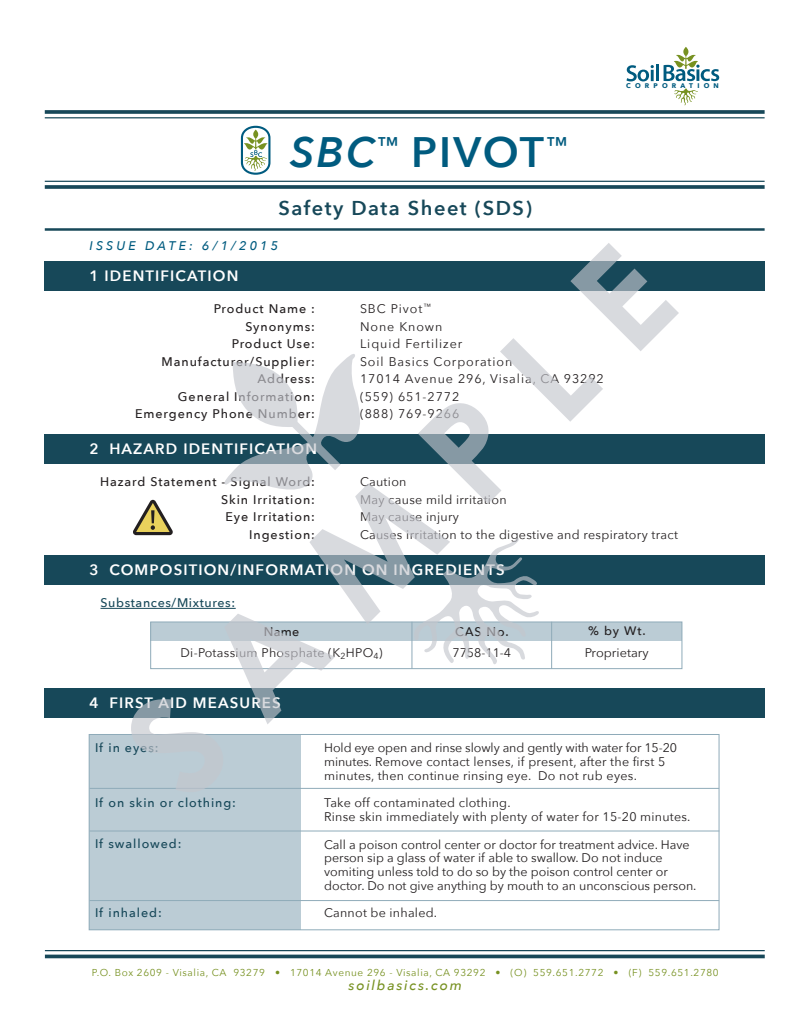
<style>
.page{position:relative;width:810px;height:1035px;background:#fff}
.page>*{position:absolute;margin:0;border:0;box-sizing:border-box;transform-origin:0 0}
.t1{font:600 42.5px "Avenir Next";letter-spacing:.045em;color:#005b7f}
.t2{font:600 20px "Avenir Next";letter-spacing:.075em;color:#174859}
.t3{font:600 15px "Avenir Next";letter-spacing:.075em;color:#fff}
.t4{font:italic 500 13.75px "Avenir Next";letter-spacing:.125em;color:#779121}
.t5{font:12.5px/17.5px "Avenir Next";letter-spacing:.02em;color:#231f20}
.t6{font:12.5px/13.8px "Avenir Next";color:#231f20}
.t7{font:500 12.5px/17.5px "Avenir Next";letter-spacing:.075em;color:#231f20;text-align:right}
.t8{font:12.5px/17.5px "Avenir Next";letter-spacing:.075em;color:#231f20}
.t9{font:500 12.5px "Avenir Next";letter-spacing:.075em;color:#174859}
.t10{font:500 12.5px "Avenir Next";letter-spacing:.05em;color:#174859}
.t11{font:italic 500 12.5px "Avenir Next";letter-spacing:.25em;color:#005b7f}
.t12{font:500 12.25px "Avenir Next";color:#231f20}
.t13{font:10px "Avenir Next";letter-spacing:.065em;color:#779121}
.t14{font:700 6.75px "Avenir Next";letter-spacing:.62em;color:#005b7f}
.s1{font-style:italic}
.s2{font-weight:500}
</style>
<div class="page">
<svg style="left:45px;top:110px;width:720px;height:4px;background:#285665"></svg>
<hr style="left:45px;top:117px;width:720px;height:1px;background:#174859">
<hr style="left:45px;top:228px;width:720px;height:3px;background:#174859">
<svg style="left:45px;top:185px;width:720px;height:4px;background:#295665"></svg>
<hr style="left:45px;top:181px;width:720px;height:1px;background:#174859">
<hr style="left:45px;top:955px;width:720px;height:3px;background:#174859">
<hr style="left:45px;top:950px;width:720px;height:1px;background:#174859">
<svg style="left:627px;top:65px;width:27px;height:16px"></svg>
<hr style="left:656px;top:65px;width:3px;height:16px;background:#005b7f">
<svg style="left:664px;top:47px;width:55px;height:34px"></svg>
<svg style="left:674px;top:89px;width:24px;height:17px"></svg>
<div style="left:45px;top:261px;width:720px;height:30px;background:#174859"></div>
<div style="left:45px;top:435px;width:720px;height:29px;background:#174859"></div>
<div style="left:45px;top:555px;width:720px;height:30px;background:#174859"></div>
<div style="left:45px;top:689px;width:720px;height:29px;background:#174859"></div>
<svg style="left:240px;top:125px;width:31px;height:50px"></svg>
<hr style="left:100px;top:608px;width:136px;height:1px;background:#174859">
<div style="left:89px;top:734px;width:212px;height:196px;background:#bbccd5"></div>
<hr style="left:90px;top:788px;width:629px;height:1px;background:#8fabb9">
<hr style="left:90px;top:831px;width:629px;height:1px;background:#8fabb9">
<hr style="left:90px;top:900px;width:629px;height:1px;background:#8fabb9">
<svg style="left:131px;top:243px;width:548px;height:546px"></svg>
<h1 class="t1" style="left:290px;top:115px;width:279px"><span class="s1">SBC</span><sup>™</sup> PIVOT<sup>™</sup></h1>
<h2 class="t2" style="left:278px;top:191px;width:255px">Safety Data Sheet (SDS)</h2>
<p class="t11" style="left:90px;top:235px;width:190px">ISSUE DATE: 6/1/2015</p>
<p class="t3" style="left:89px;top:263px;width:151px">1 IDENTIFICATION</p>
<p class="t7" style="left:135px;top:300px;width:181px">Product Name :<br>Synonyms:<br>Product Use:<br>Manufacturer/Supplier:<br>Address:<br>General Information:<br>Emergency Phone Number:</p>
<p class="t8" style="left:360px;top:299px;width:245px">SBC Pivot<sup>™<br></sup>None Known<br>Liquid Fertilizer<br>Soil Basics Corporation<br>17014 Avenue 296, Visalia, CA 93292 (559) 651-2772<br>(888) 769-9266</p>
<p class="t3" style="left:89px;top:436px;width:229px">2 HAZARD IDENTIFICATION</p>
<p class="t14" style="left:626px;top:80px;width:94px">CORPORATION</p>
<p class="t7" style="left:100px;top:473px;width:216px">Hazard Statement - Signal Word:<br>Skin Irritation:<br>Eye Irritation:<br>Ingestion:</p>
<p class="t5" style="left:360px;top:473px;width:320px">Caution<br>May cause mild irritation<br>May cause injury<br>Causes irritation to the digestive and respiratory tract</p>
<p class="t3" style="left:89px;top:557px;width:417px">3 COMPOSITION/INFORMATION ON INGREDIENTS</p>
<p class="t10" style="left:100px;top:592px;width:136px">Substances/Mixtures:</p>
<p class="t5" style="left:181px;top:620px;width:204px;line-height:21.2px;text-align:center"><span class="s2">Name<br></span>Di-Potassium Phosphate (K<sub>2</sub>HPO<sub>4</sub>)</p>
<p class="t12" style="left:588px;top:621px;width:59px">% by Wt.</p>
<p class="t7" style="left:455px;top:622px;width:55px">CAS No.</p>
<p class="t5" style="left:452px;top:643px;width:60px">7758-11-4</p>
<p class="t6" style="left:585px;top:645px;width:65px">Proprietary</p>
<p class="t3" style="left:89px;top:690px;width:193px">4 FIRST AID MEASURES</p>
<p class="t9" style="left:95px;top:737px;width:65px">If in eyes:</p>
<p class="t9" style="left:95px;top:792px;width:143px">If on skin or clothing:</p>
<p class="t9" style="left:95px;top:833px;width:88px">If swallowed:</p>
<p class="t9" style="left:95px;top:902px;width:68px">If inhaled:</p>
<p class="t5" style="left:324px;top:741px;width:354px;line-height:13.8px">Hold eye open and rinse slowly and gently with water for 15-20 minutes. Remove contact lenses, if present, after the first 5 minutes, then continue rinsing eye. Do not rub eyes.</p>
<p class="t5" style="left:324px;top:796px;width:368px;line-height:13.8px">Take off contaminated clothing.<br>Rinse skin immediately with plenty of water for 15-20 minutes.</p>
<p class="t6" style="left:324px;top:837px;width:374px">Call a poison control center or doctor for treatment advice. Have person sip a glass of water if able to swallow. Do not induce vomiting unless told to do so by the poison control center or doctor. Do not give anything by mouth to an unconscious person.</p>
<p class="t5" style="left:324px;top:904px;width:115px">Cannot be inhaled.</p>
<p class="t13" style="left:92px;top:964px;width:629px">P.O. Box 2609 - Visalia, CA 93279 • 17014 Avenue 296 - Visalia, CA 93292 • (O) 559.651.2772 • (F) 559.651.2780</p>
<p class="t4" style="left:349px;top:973px;width:115px">soilbasics.com</p>
</div>
